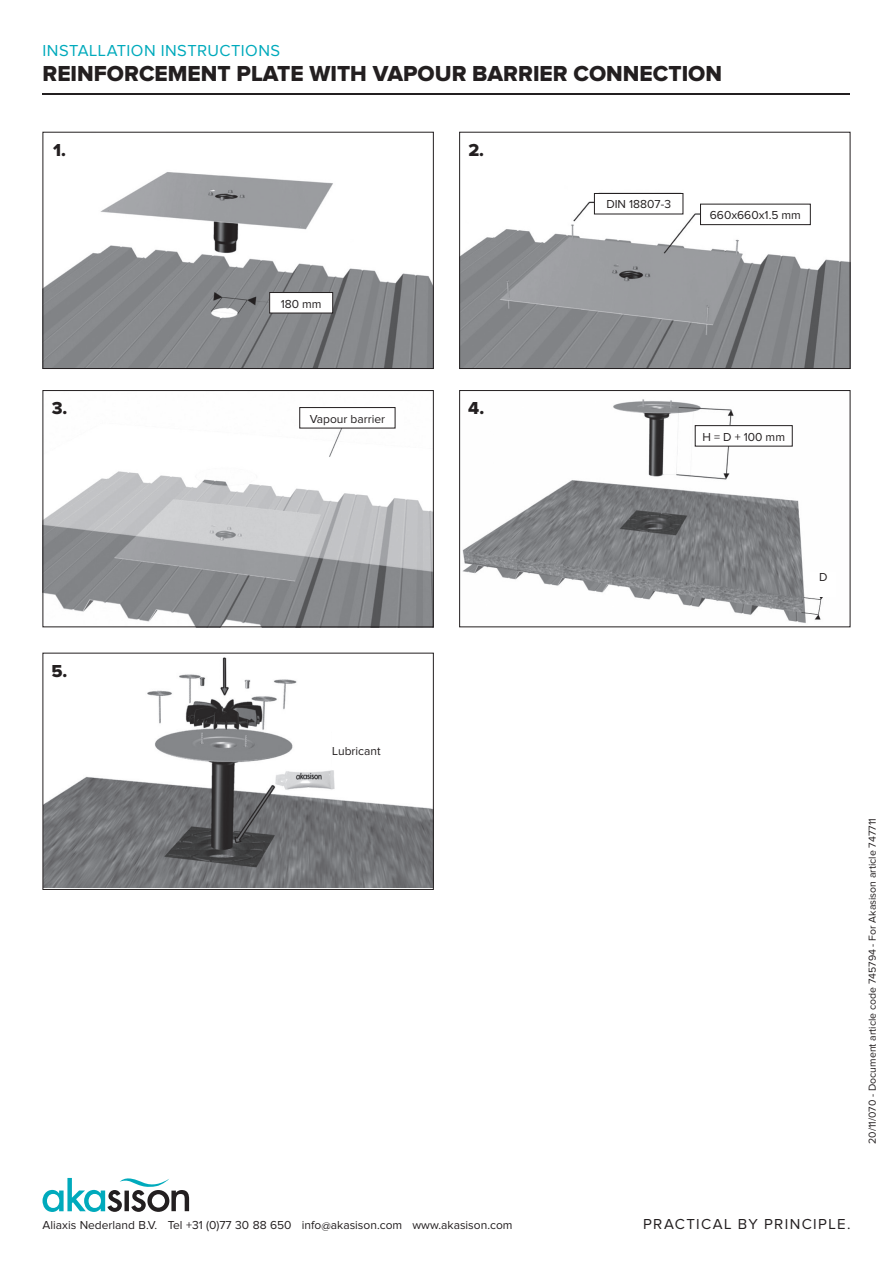
<style>
.page{position:relative;width:893px;height:1263px;background:#fff}
.page>*{position:absolute;margin:0;border:0;box-sizing:border-box;transform-origin:0 0}
.t1{font:22.5px "Proxima Nova Extrabld";color:#231f20}
.t2{font:18px "Proxima Nova Extrabld";color:#231f20}
.t3{font:16.5px "Proxima Nova";letter-spacing:.025em;color:#00aabc}
.t4{font:15px "Proxima Nova";letter-spacing:.09em;color:#231f20}
.t5{font:12px "Proxima Nova";color:#231f20}
.t6{font:10.5px "Proxima Nova";color:#231f20}
</style>
<div class="page">
<hr style="left:43px;top:94px;width:807px;height:1px;background:#231f20">
<svg style="left:43px;top:1177px;width:146px;height:35px"></svg>
<img style="left:45px;top:657px;width:387px;height:230px">
<div style="left:43px;top:653px;width:391px;height:237px;border:1px solid #231f20"></div>
<img style="left:45px;top:172px;width:387px;height:195px">
<div style="left:43px;top:132px;width:391px;height:237px;border:1px solid #231f20"></div>
<svg style="left:459px;top:131px;width:392px;height:238px"></svg>
<img style="left:45px;top:407px;width:387px;height:218px">
<div style="left:43px;top:390px;width:391px;height:237px;border:1px solid #231f20"></div>
<svg style="left:459px;top:390px;width:392px;height:238px"></svg>
<div style="left:300px;top:408px;width:95px;height:20px;background:#fff"></div>
<div style="left:299px;top:407px;width:96px;height:21px;border:1px solid #231f20"></div>
<div style="left:270px;top:292px;width:63px;height:21px;background:#fff"></div>
<div style="left:269px;top:292px;width:64px;height:21px;border:1px solid #231f20"></div>
<div style="left:594px;top:193px;width:89px;height:21px;background:#fff"></div>
<div style="left:594px;top:193px;width:89px;height:21px;border:1px solid #231f20"></div>
<div style="left:700px;top:204px;width:110px;height:21px;background:#fff"></div>
<div style="left:700px;top:204px;width:111px;height:21px;border:1px solid #231f20"></div>
<div style="left:695px;top:426px;width:97px;height:20px;background:#fff"></div>
<div style="left:695px;top:425px;width:98px;height:21px;border:1px solid #231f20"></div>
<div style="left:811px;top:572px;width:25px;height:24px;background:#fff"></div>
<div style="left:332px;top:731px;width:90px;height:38px;background:#fff"></div>
<h3 class="t3" style="left:43px;top:43px;width:239px">INSTALLATION INSTRUCTIONS</h3>
<h1 class="t1" style="left:43px;top:63px;width:681px">REINFORCEMENT PLATE WITH VAPOUR BARRIER CONNECTION</h1>
<h2 class="t2" style="left:53px;top:142px;width:14px">1.</h2>
<h2 class="t2" style="left:52px;top:400px;width:17px">3.</h2>
<p class="t5" style="left:281px;top:298px;width:42px">180 mm</p>
<p class="t5" style="left:310px;top:413px;width:77px">Vapour barrier</p>
<h2 class="t2" style="left:468px;top:142px;width:17px">2.</h2>
<h2 class="t2" style="left:468px;top:400px;width:17px">4.</h2>
<p class="t5" style="left:606px;top:199px;width:66px">DIN 18807-3</p>
<p class="t5" style="left:710px;top:210px;width:93px">660x660x1.5 mm</p>
<p class="t5" style="left:702px;top:431px;width:84px">H = D + 100 mm</p>
<p class="t5" style="left:819px;top:572px;width:10px">D</p>
<h2 class="t2" style="left:52px;top:663px;width:17px">5.</h2>
<p class="t5" style="left:332px;top:745px;width:50px">Lubricant</p>
<p class="t6" style="left:868px;top:1144px;width:327px;rotate:-90deg">20/11/070 - Document article code 745794 - For Akasison article 747711</p>
<p class="t5" style="left:43px;top:1219px;width:472px">Aliaxis Nederland B.V. Tel +31 (0)77 30 88 650 info@akasison.com www.akasison.com</p>
<p class="t4" style="left:643px;top:1217px;width:209px">PRACTICAL BY PRINCIPLE.</p>
</div>
